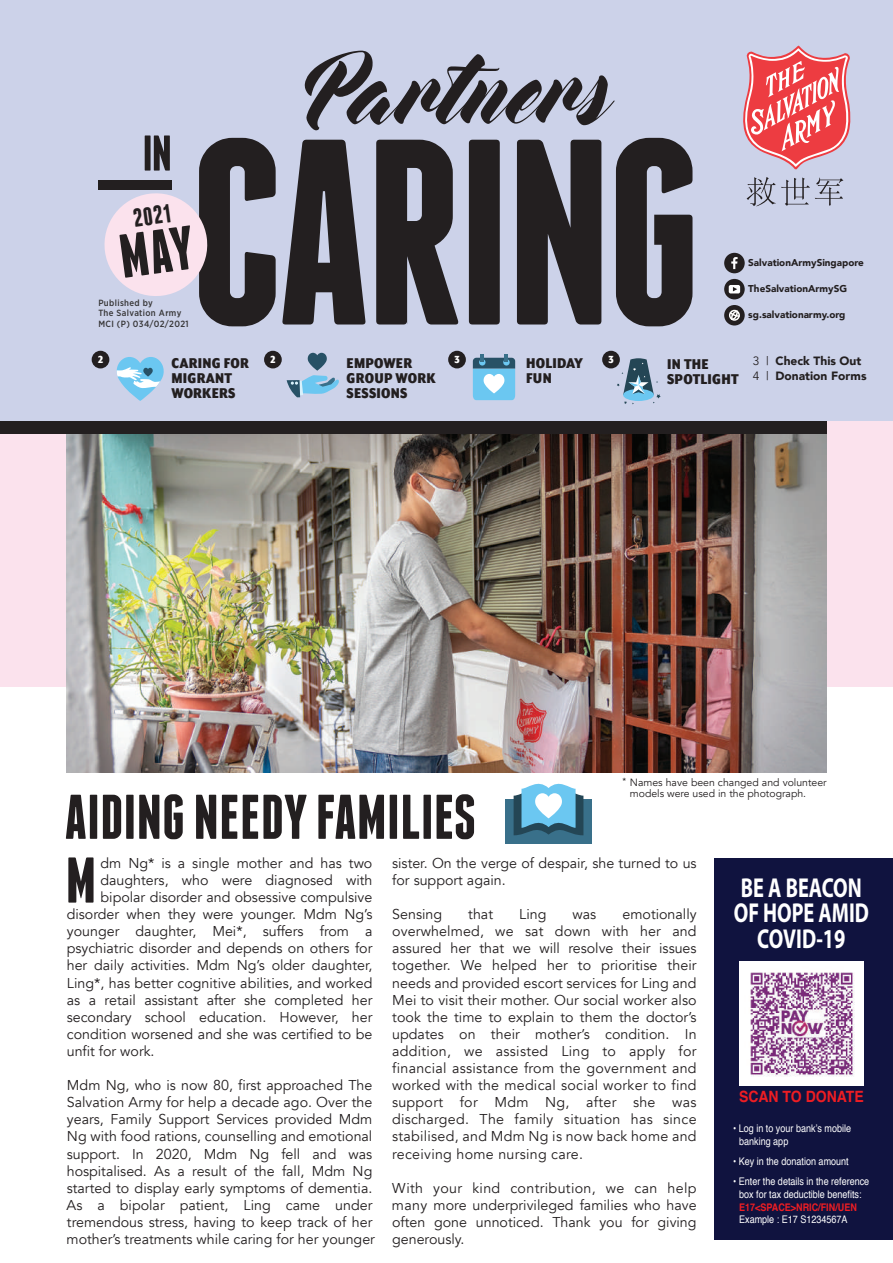
<style>
.page{position:relative;width:893px;height:1263px;background:#fff}
.page>*{position:absolute;margin:0;border:0;box-sizing:border-box;transform-origin:0 0}
.t1{font:700 64.5px "Franchise";color:#231f20}
.t2{font:700 63px "Franchise";color:#231f20}
.t3{font:700 27.45px/25.5px "Myriad Pro";color:#fff;text-align:center;scale:.74 1}
.t4{font:700 25.95px "Franchise";color:#231f20}
.t5{font:900 16.5px/15px "Mr Eaves XL Mod Nar OT";letter-spacing:.015em;color:#231f20}
.t6{font:700 15.6px "Helvetica";color:#ee1d23;scale:.9 1}
.t7{font:14.25px/17.1px "Avenir";color:#231f20}
.t8{font:900 12px/15px "Avenir";color:#231f20}
.t9{font:900 12px "Mr Eaves XL Mod Nar OT";color:#fff}
.t10{font:10.5px/12.8px "Helvetica";color:#fff;scale:.86 1}
.t11{font:10.5px/12.6px "Myriad Pro";color:#fff;text-align:center}
.t12{font:10.5px/10.5px "Avenir";color:#231f20}
.t13{font:700 10.5px "Helvetica";color:#ee1d23;scale:.86 1}
.t14{font:900 9.9px "Avenir";color:#231f20}
.t15{font:500 9px/10.2px "Gotham Narrow";letter-spacing:.04em;color:#363536}
.s1{font-weight:400}
.s2{font-family:"ST Heiti SC";font-weight:300}
</style>
<div class="page">
<div style="left:0;top:0;width:893px;height:421px;background:#ccd2e9"></div>
<svg style="left:282px;top:140px;width:84px;height:184px"></svg>
<svg style="left:376px;top:140px;width:83px;height:184px"></svg>
<div style="left:469px;top:140px;width:31px;height:184px;background:#231f20;border-radius:4px"></div>
<svg style="left:517px;top:140px;width:84px;height:184px"></svg>
<svg style="left:616px;top:138px;width:76px;height:188px"></svg>
<div style="left:724px;top:253px;width:21px;height:20px;background:#231f20;border-radius:50%"></div>
<svg style="left:731px;top:257px;width:7px;height:12px"></svg>
<svg style="left:724px;top:279px;width:21px;height:20px"></svg>
<div style="left:729px;top:285px;width:11px;height:8px;background:#fff;border-radius:2px"></div>
<svg style="left:733px;top:287px;width:4px;height:4px"></svg>
<div style="left:724px;top:305px;width:21px;height:20px;background:#231f20;border-radius:50%"></div>
<svg style="left:729px;top:310px;width:11px;height:11px"></svg>
<svg style="left:743px;top:45px;width:108px;height:125px"></svg>
<svg style="left:747px;top:177px;width:96px;height:29px"></svg>
<div style="left:98px;top:180px;width:74px;height:10px;background:#231f20"></div>
<svg style="left:305px;top:51px;width:310px;height:79px"></svg>
<div style="left:0;top:421px;width:893px;height:442px;background:#fbe2ed"></div>
<div style="left:0;top:687px;width:893px;height:576px;background:#fff"></div>
<img style="left:66px;top:434px;width:761px;height:338px">
<div style="left:0;top:421px;width:827px;height:13px;background:#231f20"></div>
<svg style="left:617px;top:358px;width:44px;height:46px"></svg>
<div style="left:264px;top:351px;width:18px;height:17px;background:#231f20;border-radius:50%"></div>
<div style="left:92px;top:351px;width:17px;height:17px;background:#231f20;border-radius:50%"></div>
<div style="left:448px;top:351px;width:18px;height:17px;background:#231f20;border-radius:50%"></div>
<div style="left:602px;top:351px;width:18px;height:17px;background:#231f20;border-radius:50%"></div>
<div style="left:505px;top:799px;width:87px;height:44px;background:#39708a"></div>
<svg style="left:514px;top:783px;width:69px;height:52px"></svg>
<div style="left:714px;top:859px;width:179px;height:381px;background:#10133f"></div>
<img style="left:739px;top:961px;width:125px;height:125px">
<svg style="left:117px;top:357px;width:47px;height:44px"></svg>
<svg style="left:473px;top:354px;width:42px;height:46px"></svg>
<svg style="left:287px;top:353px;width:52px;height:44px"></svg>
<svg style="left:104px;top:135px;width:172px;height:191px"></svg>
<h3 class="t4" style="left:132px;top:206px;width:39px;rotate:-8deg">2021</h3>
<p class="t14" style="left:748px;top:254px;width:117px">SalvationArmySingapore</p>
<p class="t14" style="left:748px;top:280px;width:100px">TheSalvationArmySG</p>
<p class="t15" style="left:98px;top:298px;width:92px">Published by<br>The Salvation Army<br>MCI (P) 034/02/2021</p>
<p class="t14" style="left:748px;top:306px;width:99px">sg.salvationarmy.org</p>
<p class="t9" style="left:98px;top:353px;width:6px">2</p>
<p class="t9" style="left:270px;top:353px;width:6px">2</p>
<p class="t9" style="left:454px;top:353px;width:7px">3</p>
<p class="t9" style="left:608px;top:353px;width:7px">3</p>
<p class="t5" style="left:171px;top:355px;width:79px">CARING FOR<br>MIGRANT<br>WORKERS</p>
<p class="t5" style="left:347px;top:356px;width:90px">EMPOWER<br>GROUP WORK<br>SESSIONS</p>
<p class="t5" style="left:526px;top:356px;width:58px">HOLIDAY<br>FUN</p>
<p class="t5" style="left:667px;top:356px;width:73px">IN THE<br>SPOTLIGHT</p>
<p class="t8" style="left:753px;top:353px;width:115px"><span class="s1">3 |</span> Check This Out<br><span class="s1">4 |</span> Donation Forms</p>
<p class="t12" style="left:630px;top:777px;width:198px;text-indent:-10px"><span class="s2">＊</span>Names have been changed and volunteer models were used in the photograph.</p>
<h2 class="t2" style="left:65px;top:787px;width:413px">AIDING NEEDY FAMILIES</h2>
<h1 class="t1" style="left:65px;top:850px;width:32px">M</h1>
<p class="t7" style="left:392px;top:855px;width:306px">sister. On the verge of despair, she turned to us for support again.</p>
<p class="t7" style="left:392px;top:906px;width:51px">Sensing</p>
<p class="t7" style="left:468px;top:906px;width:26px">that</p>
<p class="t7" style="left:519px;top:906px;width:29px">Ling</p>
<p class="t7" style="left:573px;top:906px;width:25px">was</p>
<p class="t7" style="left:101px;top:855px;width:273px">dm Ng* is a single mother and has two</p>
<p class="t7" style="left:101px;top:872px;width:273px">daughters, who were diagnosed with</p>
<p class="t7" style="left:101px;top:889px;width:273px">bipolar disorder and obsessive compulsive</p>
<p class="t7" style="left:67px;top:906px;width:307px">disorder when they were younger. Mdm Ng’s</p>
<p class="t7" style="left:67px;top:923px;width:307px">younger daughter, Mei*, suffers from a</p>
<p class="t7" style="left:67px;top:940px;width:307px">psychiatric disorder and depends on others for</p>
<p class="t7" style="left:67px;top:957px;width:307px">her daily activities. Mdm Ng’s older daughter,</p>
<p class="t7" style="left:67px;top:974px;width:307px">Ling*, has better cognitive abilities, and worked</p>
<p class="t7" style="left:67px;top:991px;width:307px">as a retail assistant after she completed her</p>
<p class="t7" style="left:67px;top:1008px;width:307px">secondary school education. However, her</p>
<p class="t7" style="left:67px;top:1026px;width:307px">condition worsened and she was certified to be</p>
<p class="t7" style="left:67px;top:1043px;width:89px">unfit for work.</p>
<p class="t7" style="left:67px;top:1077px;width:310px">Mdm Ng, who is now 80, first approached The Salvation Army for help a decade ago. Over the years, Family Support Services provided Mdm Ng with food rations, counselling and emotional support. In 2020, Mdm Ng fell and was hospitalised. As a result of the fall, Mdm Ng started to display early symptoms of dementia.<br>As a bipolar patient, Ling came under tremendous stress, having to keep track of her mother’s treatments while caring for her younger</p>
<h3 class="t3" style="left:734px;top:874px;width:184px">BE A BEACON<br>OF HOPE AMID<br>COVID-19</h3>
<p class="t7" style="left:392px;top:906px;width:306px;text-align:justify;text-indent:230px">emotionally overwhelmed, we sat down with her and assured her that we will resolve their issues together. We helped her to prioritise their needs and provided escort services for Ling and Mei to visit their mother. Our social worker also took the time to explain to them the doctor’s updates on their mother’s condition. In addition, we assisted Ling to apply for financial assistance from the government and worked with the medical social worker to find support for Mdm Ng, after she was discharged. The family situation has since stabilised, and Mdm Ng is now back home and receiving home nursing care.</p>
<p class="t7" style="left:392px;top:1179px;width:306px;text-align:justify">With your kind contribution, we can help many more underprivileged families who have often gone unnoticed. Thank you for giving generously.</p>
<p class="t6" style="left:739px;top:1084px;width:140px">SCAN TO DONATE</p>
<p class="t10" style="left:739px;top:1122px;width:132px;text-indent:-6px">• Log in to your bank’s mobile banking app</p>
<p class="t10" style="left:733px;top:1155px;width:136px">• Key in the donation amount</p>
<p class="t10" style="left:733px;top:1175px;width:160px;text-align:center">• Enter the details in the reference box for tax deductible benefits:</p>
<p class="t13" style="left:739px;top:1198px;width:138px">E17&lt;SPACE&gt;NRIC/FIN/UEN</p>
<p class="t10" style="left:739px;top:1213px;width:128px">Example : E17 S1234567A</p>
<p class="t11" style="left:736px;top:1177px;width:143px">*Donations via these apps will not be entitled to tax exemption or tax deductible receipts.</p>
</div>
